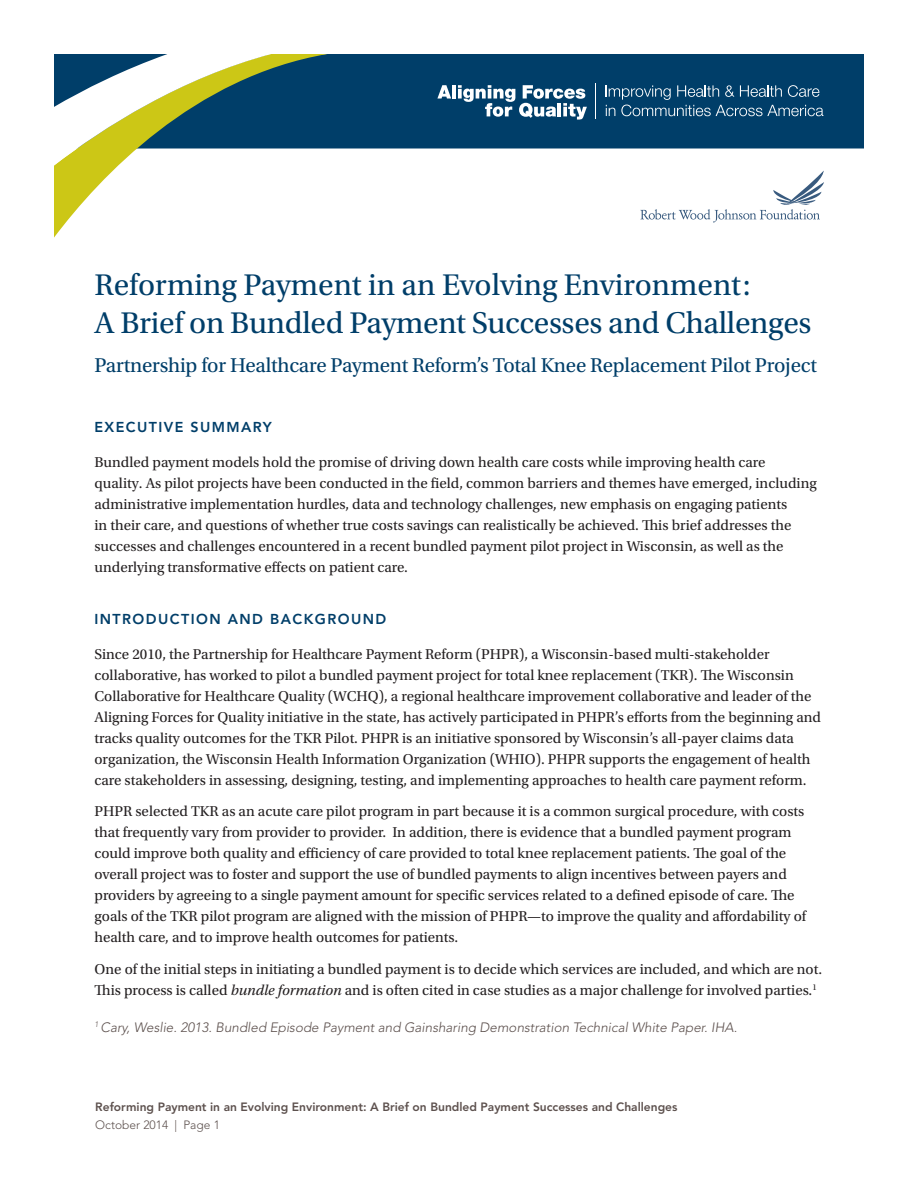
<style>
.page{position:relative;width:918px;height:1188px;background:#fff}
.page>*{position:absolute;margin:0;border:0;box-sizing:border-box;transform-origin:0 0}
.t1{font:31.5px/37.8px "Utopia Std";letter-spacing:-.01em;color:#003e69}
.t2{font:21px "Utopia Std";letter-spacing:-.01em;color:#003e69}
.story___text{font:15px/21px "Utopia Std";color:#231f20}
.header___story{font:800 14.25px "Avenir LT Std";letter-spacing:.1em;color:#003e69}
.source{font:italic 300 13.5px "Avenir LT Std";color:#5d514e}
.t3{font:800 12px/18px "Avenir LT Std";color:#5d514e}
.s1{font-style:italic}
.s2{font-weight:300}
</style>
<div class="page">
<svg style="left:640px;top:171px;width:184px;height:51px"></svg>
<div style="left:328px;top:54px;width:536px;height:95px;background:#003e69"></div>
<svg style="left:605px;top:85px;width:218px;height:31px"></svg>
<svg style="left:437px;top:85px;width:14px;height:14px"></svg>
<hr style="left:452px;top:85px;width:4px;height:14px;background:#fff">
<svg style="left:458px;top:85px;width:129px;height:35px"></svg>
<hr style="left:595px;top:83px;width:1px;height:36px;background:#fff">
<svg style="left:54px;top:54px;width:274px;height:184px"></svg>
<svg style="left:54px;top:54px;width:217px;height:112px"></svg>
<p class="t1" style="left:94px;top:267px;width:718px">Reforming Payment in an Evolving Environment:<br>A Brief on Bundled Payment Successes and Challenges</p>
<p class="t2" style="left:94px;top:353px;width:724px">Partnership for Healthcare Payment Reform’s Total Knee Replacement Pilot Project</p>
<p class="header___story" style="left:94px;top:419px;width:179px">EXECUTIVE SUMMARY</p>
<p class="story___text" style="left:94px;top:452px;width:724px">Bundled payment models hold the promise of driving down health care costs while improving health care quality. As pilot projects have been conducted in the field, common barriers and themes have emerged, including administrative implementation hurdles, data and technology challenges, new emphasis on engaging patients<br>in their care, and questions of whether true costs savings can realistically be achieved. This brief addresses the successes and challenges encountered in a recent bundled payment pilot project in Wisconsin, as well as the underlying transformative effects on patient care.</p>
<p class="header___story" style="left:94px;top:610px;width:293px">INTRODUCTION AND BACKGROUND</p>
<p class="story___text" style="left:94px;top:643px;width:728px">Since 2010, the Partnership for Healthcare Payment Reform (PHPR), a Wisconsin-based multi-stakeholder collaborative, has worked to pilot a bundled payment project for total knee replacement (TKR). The Wisconsin Collaborative for Healthcare Quality (WCHQ), a regional healthcare improvement collaborative and leader of the Aligning Forces for Quality initiative in the state, has actively participated in PHPR’s efforts from the beginning and tracks quality outcomes for the TKR Pilot. PHPR is an initiative sponsored by Wisconsin’s all-payer claims data organization, the Wisconsin Health Information Organization (WHIO). PHPR supports the engagement of health care stakeholders in assessing, designing, testing, and implementing approaches to health care payment reform.</p>
<p class="story___text" style="left:94px;top:801px;width:713px">PHPR selected TKR as an acute care pilot program in part because it is a common surgical procedure, with costs that frequently vary from provider to provider. In addition, there is evidence that a bundled payment program could improve both quality and efficiency of care provided to total knee replacement patients. The goal of the overall project was to foster and support the use of bundled payments to align incentives between payers and providers by agreeing to a single payment amount for specific services related to a defined episode of care. The goals of the TKR pilot program are aligned with the mission of PHPR—to improve the quality and affordability of health care, and to improve health outcomes for patients.</p>
<p class="story___text" style="left:94px;top:959px;width:729px">One of the initial steps in initiating a bundled payment is to decide which services are included, and which are not.<br>This process is called <span class="s1">bundle formation</span> and is often cited in case studies as a major challenge for involved parties.<sup>1</sup></p>
<p class="source" style="left:94px;top:1019px;width:644px"><sup>1</sup> Cary, Weslie. 2013. Bundled Episode Payment and Gainsharing Demonstration Technical White Paper. IHA.</p>
<p class="t3" style="left:95px;top:1098px;width:584px">Reforming Payment in an Evolving Environment: A Brief on Bundled Payment Successes and Challenges<br><span class="s2">October 2014 | Page 1</span></p>
</div>
